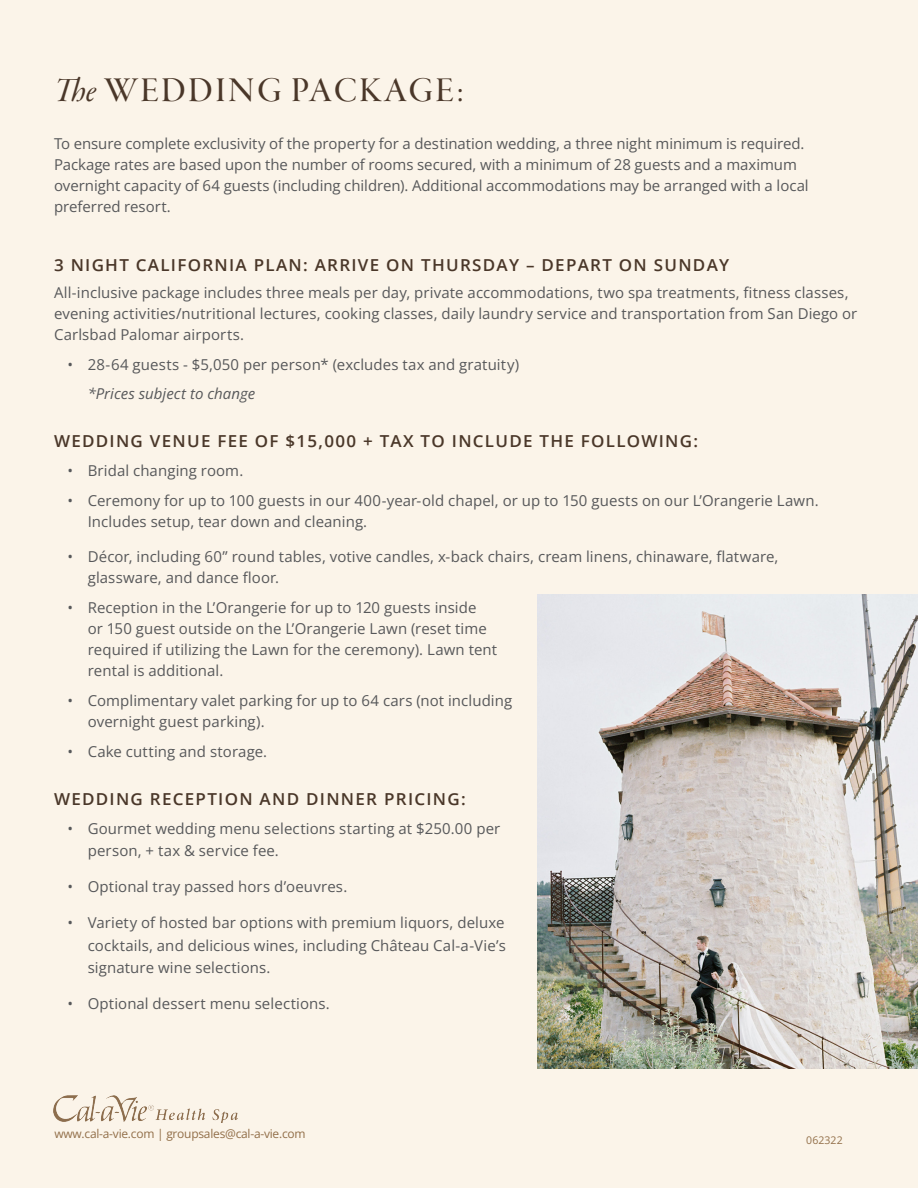
<style>
.page{position:relative;width:918px;height:1188px;background:#fbf4e9}
.page>*{position:absolute;margin:0;border:0;box-sizing:border-box;transform-origin:0 0}
.HeadTitle_H1{font:36px "Garamond Premr Pro Med Disp";letter-spacing:.06em;color:#4a3729}
.Profile_Name{font:600 16.5px "Open Sans";letter-spacing:.075em;color:#4a3729}
.HeadTitle_H1-2{font:15px/21px "Open Sans";letter-spacing:.005em;color:#57585a}
.copy_body{font:15px/21px "Open Sans";letter-spacing:.005em;color:#57585a}
.Bullet_-_Left{font:italic 15px "Open Sans";letter-spacing:.005em;color:#57585a}
.t1{font:12px "Open Sans";letter-spacing:-.02em;color:#926f49}
.HeadTitle_H1-3{font:10.5px "Open Sans";letter-spacing:.015em;color:#926f49}
.s1{font-family:"Garamond Premr Pro Med It Disp"}
</style>
<div class="page">
<img style="left:54px;top:1095px;width:184px;height:28px">
<img style="left:538px;top:594px;width:380px;height:475px">
<p class="HeadTitle_H1" style="left:54px;top:71px;width:412px"><span class="s1">The</span> WEDDING PACKAGE:</p>
<p class="HeadTitle_H1-2" style="left:54px;top:133px;width:756px">To ensure complete exclusivity of the property for a destination wedding, a three night minimum is required.<br>Package rates are based upon the number of rooms secured, with a minimum of 28 guests and a maximum overnight capacity of 64 guests (including children). Additional accommodations may be arranged with a local preferred resort.</p>
<p class="Profile_Name" style="left:54px;top:253px;width:677px">3 NIGHT CALIFORNIA PLAN: ARRIVE ON THURSDAY – DEPART ON SUNDAY</p>
<p class="copy_body" style="left:54px;top:282px;width:805px">All-inclusive package includes three meals per day, private accommodations, two spa treatments, fitness classes, evening activities/nutritional lectures, cooking classes, daily laundry service and transportation from San Diego or<br>Carlsbad Palomar airports.</p>
<p class="HeadTitle_H1-2" style="left:68px;top:354px;width:453px">• 28-64 guests - $5,050 per person* (excludes tax and gratuity)</p>
<p class="Bullet_-_Left" style="left:88px;top:383px;width:169px">*Prices subject to change</p>
<p class="Profile_Name" style="left:54px;top:430px;width:646px">WEDDING VENUE FEE OF $15,000 + TAX TO INCLUDE THE FOLLOWING:</p>
<p class="HeadTitle_H1-2" style="left:68px;top:460px;width:177px">• Bridal changing room.</p>
<p class="HeadTitle_H1-2" style="left:88px;top:490px;width:733px;text-indent:-20px">• Ceremony for up to 100 guests in our 400-year-old chapel, or up to 150 guests on our L’Orangerie Lawn.<br>Includes setup, tear down and cleaning.</p>
<p class="HeadTitle_H1-2" style="left:88px;top:545px;width:692px;text-indent:-20px">• Décor, including 60” round tables, votive candles, x-back chairs, cream linens, chinaware, flatware, glassware, and dance floor.</p>
<p class="HeadTitle_H1-2" style="left:88px;top:596px;width:411px;text-indent:-20px">• Reception in the L’Orangerie for up to 120 guests inside<br>or 150 guest outside on the L’Orangerie Lawn (reset time required if utilizing the Lawn for the ceremony). Lawn tent rental is additional.</p>
<p class="HeadTitle_H1-2" style="left:88px;top:689px;width:426px;text-indent:-20px">• Complimentary valet parking for up to 64 cars (not including overnight guest parking).</p>
<p class="HeadTitle_H1-2" style="left:68px;top:740px;width:201px">• Cake cutting and storage.</p>
<p class="Profile_Name" style="left:54px;top:787px;width:413px">WEDDING RECEPTION AND DINNER PRICING:</p>
<p class="HeadTitle_H1-2" style="left:88px;top:817px;width:414px;line-height:22.5px;text-indent:-20px">• Gourmet wedding menu selections starting at $250.00 per person, + tax &amp; service fee.</p>
<p class="HeadTitle_H1-2" style="left:68px;top:876px;width:281px">• Optional tray passed hors d’oeuvres.</p>
<p class="HeadTitle_H1-2" style="left:88px;top:911px;width:420px;line-height:22.5px;text-align:justify;text-indent:-20px">• Variety of hosted bar options with premium liquors, deluxe cocktails, and delicious wines, including Château Cal-a-Vie’s signature wine selections.</p>
<p class="HeadTitle_H1-2" style="left:68px;top:993px;width:264px">• Optional dessert menu selections.</p>
<p class="t1" style="left:54px;top:1126px;width:253px">www.cal-a-vie.com | groupsales@cal-a-vie.com</p>
<p class="HeadTitle_H1-3" style="left:806px;top:1133px;width:38px">062322</p>
</div>
